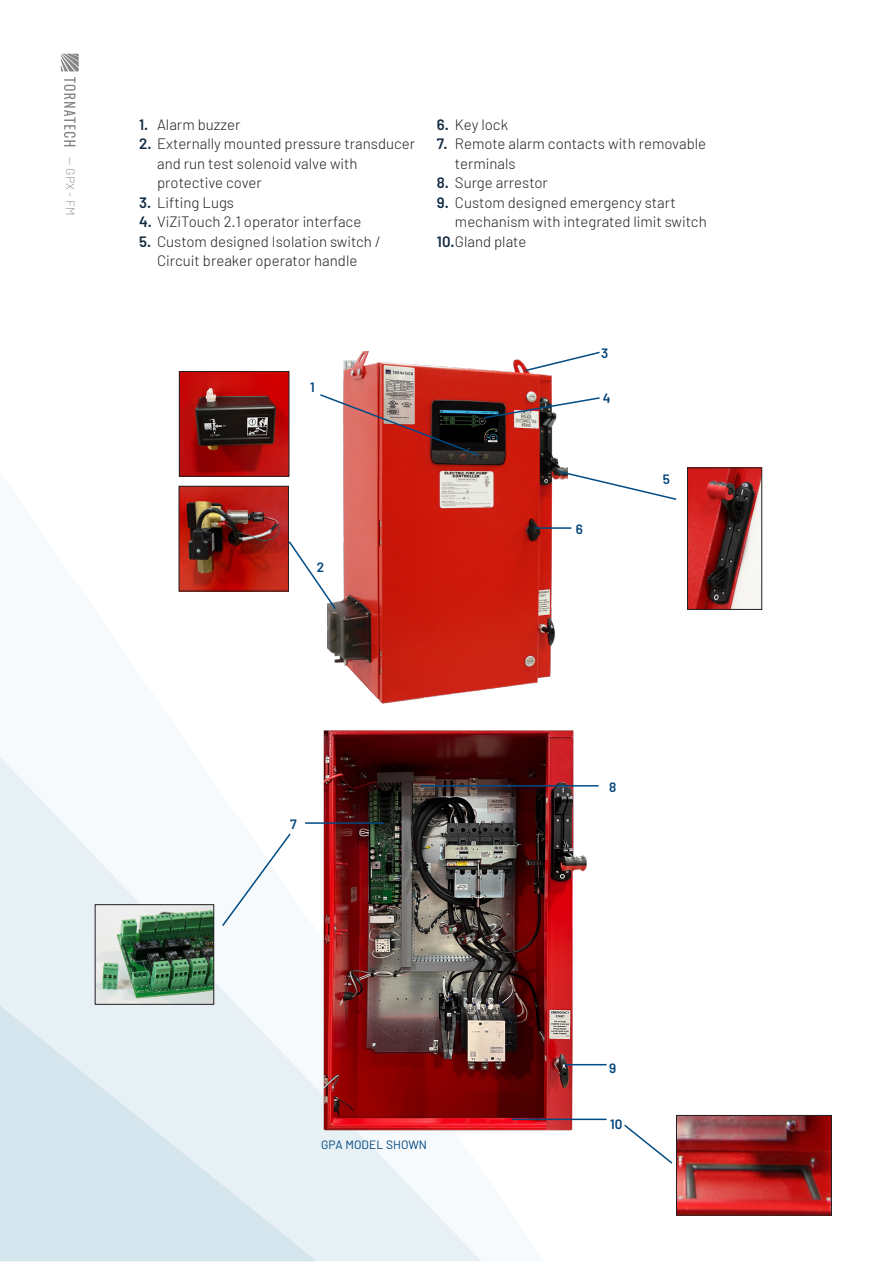
<style>
.page{position:relative;width:893px;height:1263px;background:#fff}
.page>*{position:absolute;margin:0;border:0;box-sizing:border-box;transform-origin:0 0}
.t1{font:300 15px/19.5px "Barlow";color:#231f20}
.Body_heading{font:600 13.5px "Barlow";color:#00447b}
.Body_heading-2{font:12px "Barlow";letter-spacing:.01em;color:#00447b}
.Body_heading-3{font:300 12px "Barlow";color:#939598}
.s1{font-weight:600;color:#132b41}
</style>
<div class="page">
<svg style="left:0;top:757px;width:481px;height:504px;fill:#f6fafc"></svg>
<svg style="left:0;top:1005px;width:317px;height:256px;background:#deeaf1"></svg>
<svg style="left:64px;top:77px;width:12px;height:69px"></svg>
<svg style="left:61px;top:54px;width:18px;height:17px"></svg>
<img style="left:320px;top:730px;width:269px;height:406px">
<img style="left:97px;top:906px;width:115px;height:96px">
<div style="left:95px;top:904px;width:119px;height:100px;border:1px solid #231f20"></div>
<img style="left:678px;top:1117px;width:152px;height:96px">
<div style="left:676px;top:1115px;width:156px;height:100px;border:1px solid #231f20"></div>
<svg style="left:221px;top:832px;width:71px;height:96px"></svg>
<hr style="left:421px;top:785px;width:178px;height:1px;background:#004b84">
<hr style="left:565px;top:1064px;width:42px;height:1px;background:#004b84">
<hr style="left:512px;top:1118px;width:95px;height:2px;background:#004b84">
<svg style="left:624px;top:1124px;width:49px;height:40px"></svg>
<hr style="left:305px;top:822px;width:79px;height:2px;background:#004b84">
<img style="left:327px;top:352px;width:240px;height:352px">
<img style="left:689px;top:470px;width:71px;height:138px">
<div style="left:687px;top:468px;width:75px;height:142px;border:1px solid #231f20"></div>
<svg style="left:557px;top:470px;width:120px;height:31px"></svg>
<img style="left:181px;top:488px;width:106px;height:101px">
<div style="left:179px;top:486px;width:110px;height:105px;border:1px solid #231f20"></div>
<img style="left:181px;top:373px;width:106px;height:101px">
<div style="left:179px;top:371px;width:110px;height:105px;border:1px solid #231f20"></div>
<svg style="left:287px;top:540px;width:50px;height:71px"></svg>
<hr style="left:535px;top:527px;width:36px;height:2px;background:#004b84">
<svg style="left:523px;top:351px;width:77px;height:21px"></svg>
<svg style="left:320px;top:393px;width:280px;height:64px"></svg>
<p class="Body_heading-3" style="left:78px;top:157px;width:59px;rotate:90deg">— GPX - FM</p>
<p class="t1" style="left:139px;top:114px;width:103px"><span class="s1">1.</span> Alarm buzzer</p>
<p class="t1" style="left:157px;top:134px;width:260px;text-indent:-18px"><span class="s1">2.</span> Externally mounted pressure transducer and run test solenoid valve with protective cover</p>
<p class="t1" style="left:139px;top:192px;width:96px"><span class="s1">3.</span> Lifting Lugs</p>
<p class="t1" style="left:139px;top:212px;width:224px"><span class="s1">4.</span> ViZiTouch 2.1 operator interface</p>
<p class="t1" style="left:139px;top:231px;width:242px;text-align:center"><span class="s1">5.</span> Custom designed Isolation switch /<br>Circuit breaker operator handle</p>
<p class="t1" style="left:437px;top:114px;width:73px"><span class="s1">6.</span> Key lock</p>
<p class="t1" style="left:455px;top:134px;width:253px;text-indent:-18px"><span class="s1">7.</span> Remote alarm contacts with removable terminals</p>
<p class="t1" style="left:437px;top:173px;width:112px"><span class="s1">8.</span> Surge arrestor</p>
<p class="t1" style="left:455px;top:192px;width:253px;text-indent:-18px"><span class="s1">9.</span> Custom designed emergency start mechanism with integrated limit switch</p>
<p class="t1" style="left:437px;top:231px;width:91px"><span class="s1">10.</span>Gland plate</p>
<p class="Body_heading" style="left:310px;top:379px;width:6px">1</p>
<p class="Body_heading" style="left:317px;top:559px;width:9px">2</p>
<p class="Body_heading" style="left:601px;top:344px;width:9px">3</p>
<p class="Body_heading" style="left:603px;top:389px;width:9px">4</p>
<p class="Body_heading" style="left:576px;top:521px;width:9px">6</p>
<p class="Body_heading" style="left:663px;top:471px;width:9px">5</p>
<p class="Body_heading" style="left:290px;top:815px;width:8px">7</p>
<p class="Body_heading" style="left:609px;top:779px;width:9px">8</p>
<p class="Body_heading-2" style="left:321px;top:1137px;width:107px">GPA MODEL SHOWN</p>
<p class="Body_heading" style="left:609px;top:1060px;width:9px">9</p>
<p class="Body_heading" style="left:610px;top:1115px;width:14px">10</p>
</div>
